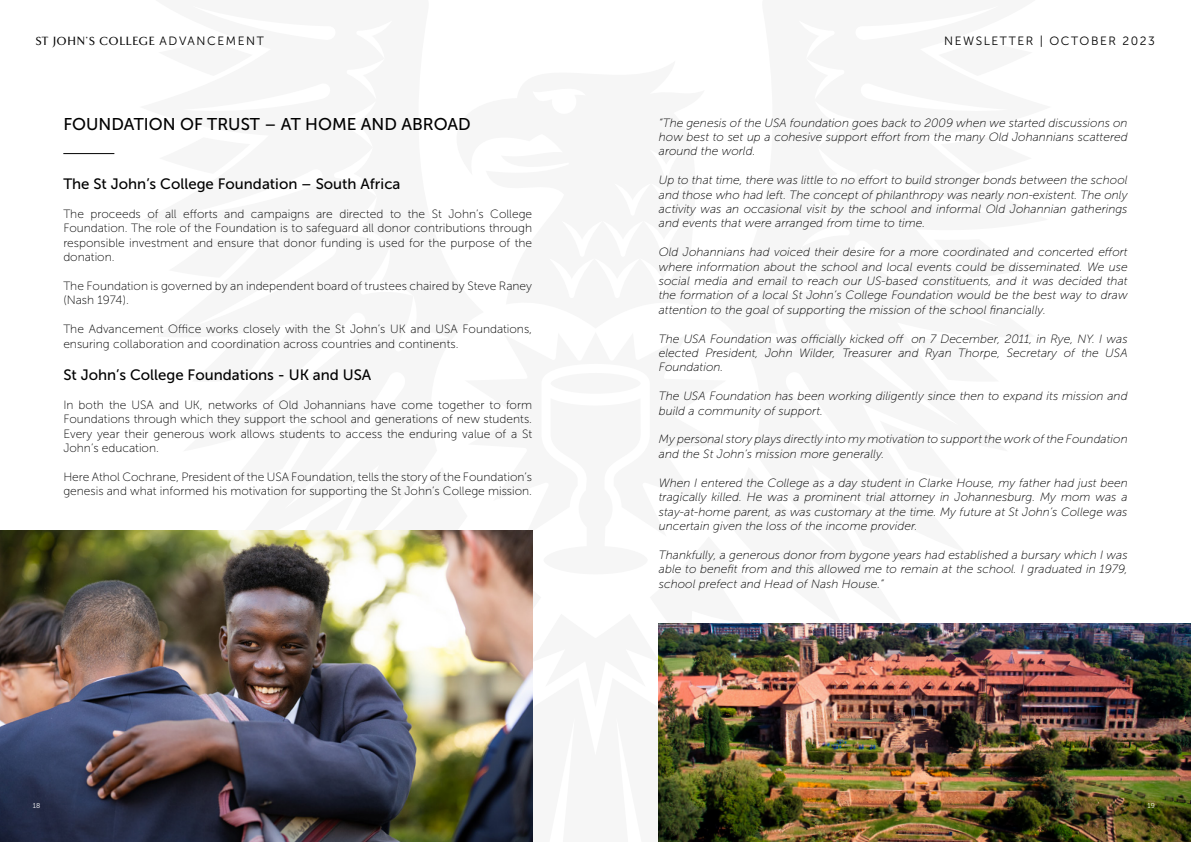
<style>
.page{position:relative;width:1191px;height:842px;background:#fff}
.page>*{position:absolute;margin:0;border:0;box-sizing:border-box;transform-origin:0 0}
.t1{font:17px "Museo Sans 500";color:#000}
.t2{font:15px "Museo Sans 500";color:#000}
.t3{font:italic 12px/14.4px "Museo Sans 100";color:#000;text-align:justify}
.t4{font:12px/14.4px "Museo Sans 100";color:#000}
.t5{font:500 12px "TF Arrow";letter-spacing:.1em;color:#000}
.t6{font:12px "Museo Sans 300";letter-spacing:.13em;color:#000}
.t7{font:7px "Museo Sans 300";color:#fff}
.s1{font-family:"Museo Sans 300";font-weight:400}
</style>
<div class="page">
<hr style="left:63px;top:153px;width:51px;height:1px;background:#000">
<img style="left:0;top:530px;width:532px;height:312px">
<img style="left:659px;top:624px;width:532px;height:218px">
<p class="t5" style="left:36px;top:35px;width:229px">ST JOHN’S COLLEGE <span class="s1">ADVANCEMENT</span></p>
<p class="t6" style="left:944px;top:34px;width:212px">NEWSLETTER | OCTOBER 2023</p>
<h1 class="t1" style="left:63px;top:115px;width:409px">FOUNDATION OF TRUST – AT HOME AND ABROAD</h1>
<p class="t2" style="left:63px;top:176px;width:339px">The St John’s College Foundation – South Africa</p>
<p class="t4" style="left:63px;top:207px;width:470px;text-align:justify">The proceeds of all efforts and campaigns are directed to the St John’s College Foundation. The role of the Foundation is to safeguard all donor contributions through responsible investment and ensure that donor funding is used for the purpose of the donation.</p>
<p class="t4" style="left:63px;top:279px;width:470px">The Foundation is governed by an independent board of trustees chaired by Steve Raney (Nash 1974).</p>
<p class="t4" style="left:63px;top:322px;width:470px">The Advancement Office works closely with the St John’s UK and USA Foundations, ensuring collaboration and coordination across countries and continents.</p>
<p class="t2" style="left:63px;top:367px;width:309px">St John’s College Foundations - UK and USA</p>
<p class="t4" style="left:63px;top:398px;width:470px;text-align:justify">In both the USA and UK, networks of Old Johannians have come together to form Foundations through which they support the school and generations of new students.<br>Every year their generous work allows students to access the enduring value of a St John’s education.</p>
<p class="t4" style="left:63px;top:470px;width:470px">Here Athol Cochrane, President of the USA Foundation, tells the story of the Foundation’s genesis and what informed his motivation for supporting the St John’s College mission.</p>
<p class="t3" style="left:659px;top:115px;width:470px">“The genesis of the USA foundation goes back to 2009 when we started discussions on how best to set up a cohesive support effort from the many Old Johannians scattered around the world.</p>
<p class="t3" style="left:659px;top:173px;width:470px">Up to that time, there was little to no effort to build stronger bonds between the school and those who had left. The concept of philanthropy was nearly non-existent. The only activity was an occasional visit by the school and informal Old Johannian gatherings and events that were arranged from time to time.</p>
<p class="t3" style="left:659px;top:245px;width:470px">Old Johannians had voiced their desire for a more coordinated and concerted effort where information about the school and local events could be disseminated. We use social media and email to reach our US-based constituents, and it was decided that the formation of a local St John’s College Foundation would be the best way to draw attention to the goal of supporting the mission of the school financially.</p>
<p class="t3" style="left:659px;top:331px;width:470px">The USA Foundation was officially kicked off on 7 December, 2011, in Rye, NY. I was elected President, John Wilder, Treasurer and Ryan Thorpe, Secretary of the USA Foundation.</p>
<p class="t3" style="left:659px;top:389px;width:470px">The USA Foundation has been working diligently since then to expand its mission and build a community of support.</p>
<p class="t3" style="left:659px;top:432px;width:470px">My personal story plays directly into my motivation to support the work of the Foundation and the St John’s mission more generally.</p>
<p class="t3" style="left:659px;top:475px;width:470px">When I entered the College as a day student in Clarke House, my father had just been tragically killed. He was a prominent trial attorney in Johannesburg. My mom was a stay-at-home parent, as was customary at the time. My future at St John’s College was uncertain given the loss of the income provider.</p>
<p class="t3" style="left:659px;top:547px;width:470px">Thankfully, a generous donor from bygone years had established a bursary which I was able to benefit from and this allowed me to remain at the school. I graduated in 1979, school prefect and Head of Nash House.”</p>
<p class="t7" style="left:33px;top:802px;width:9px">18</p>
<p class="t7" style="left:1147px;top:802px;width:9px">19</p>
</div>
